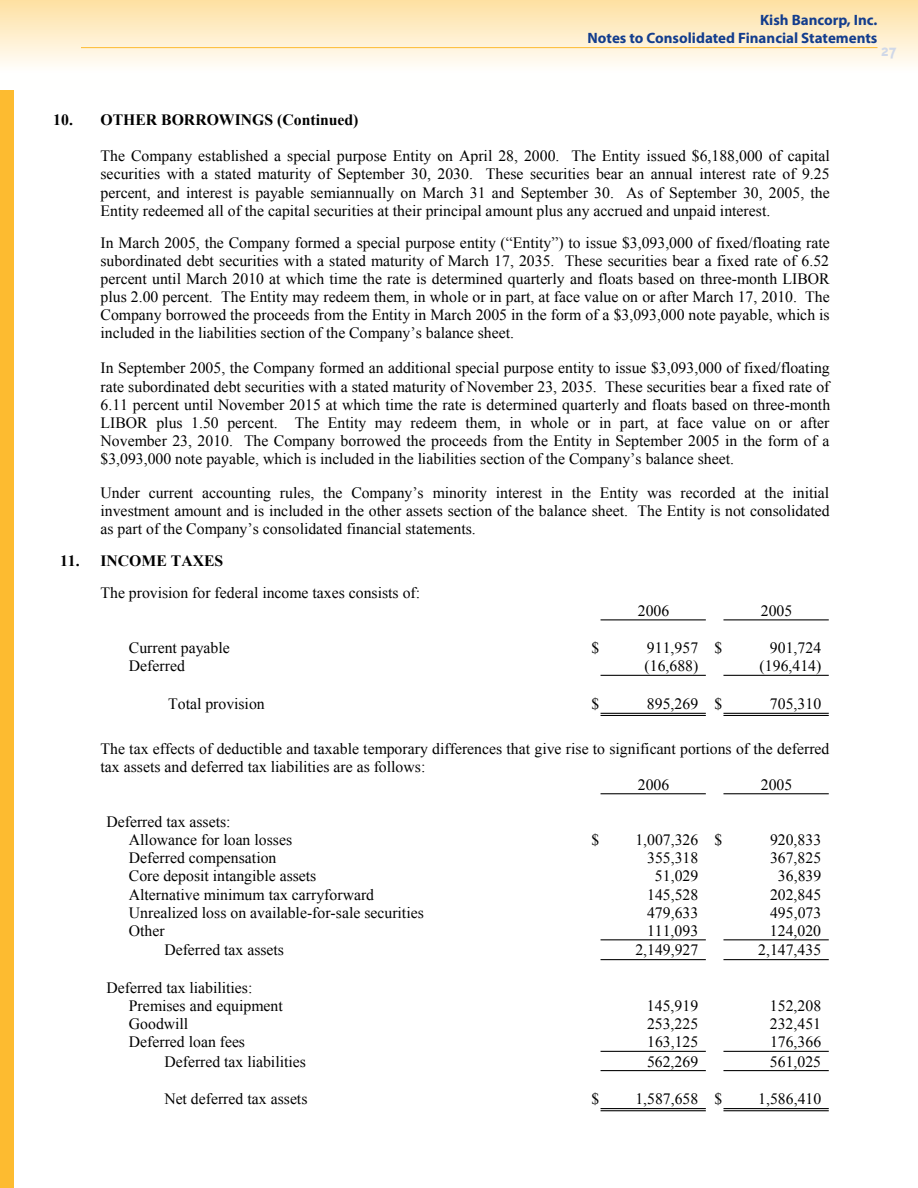
<style>
.page{position:relative;width:918px;height:1188px;background:#fff}
.page>*{position:absolute;margin:0;border:0;box-sizing:border-box;transform-origin:0 0}
.t1{font:700 18px "Triplex";color:#d0d8e8}
.t2{font:15.75px/18.1px "Times New Roman";color:#000;text-align:justify}
.t3{font:700 15.75px "Times New Roman";color:#000}
.t4{font:700 15px/18px "Myriad Pro";color:#133d8d;text-align:right}
</style>
<div class="page">
<div style="left:0;top:54px;width:14px;height:1134px;background:#fdbb30"></div>
<div style="left:0;top:0;width:918px;height:90px;background:linear-gradient(to bottom,#fee1a4,#fff)"></div>
<hr style="left:601px;top:619px;width:105px;height:1px;background:#000">
<hr style="left:723px;top:619px;width:106px;height:1px;background:#000">
<hr style="left:601px;top:675px;width:105px;height:1px;background:#000">
<hr style="left:723px;top:675px;width:106px;height:1px;background:#000">
<hr style="left:601px;top:713px;width:105px;height:1px;background:#000">
<hr style="left:601px;top:715px;width:105px;height:1px;background:#000">
<hr style="left:723px;top:713px;width:106px;height:1px;background:#000">
<hr style="left:723px;top:715px;width:106px;height:1px;background:#000">
<hr style="left:601px;top:793px;width:105px;height:1px;background:#000">
<hr style="left:723px;top:793px;width:106px;height:1px;background:#000">
<hr style="left:601px;top:939px;width:105px;height:1px;background:#000">
<hr style="left:723px;top:939px;width:106px;height:1px;background:#000">
<hr style="left:601px;top:959px;width:105px;height:1px;background:#000">
<hr style="left:723px;top:959px;width:106px;height:1px;background:#000">
<hr style="left:601px;top:1051px;width:105px;height:1px;background:#000">
<hr style="left:723px;top:1051px;width:106px;height:1px;background:#000">
<hr style="left:601px;top:1070px;width:105px;height:1px;background:#000">
<hr style="left:723px;top:1070px;width:106px;height:1px;background:#000">
<hr style="left:601px;top:1108px;width:105px;height:1px;background:#000">
<hr style="left:601px;top:1110px;width:105px;height:1px;background:#000">
<hr style="left:723px;top:1108px;width:106px;height:1px;background:#000">
<hr style="left:723px;top:1110px;width:106px;height:1px;background:#000">
<hr style="left:81px;top:47px;width:797px;height:1px;background:#fdbb30">
<p class="t4" style="left:588px;top:10px;width:291px">Kish Bancorp, Inc.<br>Notes to Consolidated Financial Statements</p>
<p class="t3" style="left:53px;top:109px;width:307px">10. OTHER BORROWINGS (Continued)</p>
<p class="t2" style="left:100px;top:147px;width:731px">The Company established a special purpose Entity on April 28, 2000. The Entity issued $6,188,000 of capital securities with a stated maturity of September 30, 2030. These securities bear an annual interest rate of 9.25 percent, and interest is payable semiannually on March 31 and September 30. As of September 30, 2005, the Entity redeemed all of the capital securities at their principal amount plus any accrued and unpaid interest.</p>
<p class="t2" style="left:100px;top:233px;width:731px">In March 2005, the Company formed a special purpose entity (“Entity”) to issue $3,093,000 of fixed/floating rate subordinated debt securities with a stated maturity of March 17, 2035. These securities bear a fixed rate of 6.52 percent until March 2010 at which time the rate is determined quarterly and floats based on three-month LIBOR plus 2.00 percent. The Entity may redeem them, in whole or in part, at face value on or after March 17, 2010. The Company borrowed the proceeds from the Entity in March 2005 in the form of a $3,093,000 note payable, which is included in the liabilities section of the Company’s balance sheet.</p>
<p class="t2" style="left:100px;top:359px;width:731px">In September 2005, the Company formed an additional special purpose entity to issue $3,093,000 of fixed/floating rate subordinated debt securities with a stated maturity of November 23, 2035. These securities bear a fixed rate of 6.11 percent until November 2015 at which time the rate is determined quarterly and floats based on three-month LIBOR plus 1.50 percent. The Entity may redeem them, in whole or in part, at face value on or after November 23, 2010. The Company borrowed the proceeds from the Entity in September 2005 in the form of a $3,093,000 note payable, which is included in the liabilities section of the Company’s balance sheet.</p>
<p class="t2" style="left:100px;top:483px;width:731px">Under current accounting rules, the Company’s minority interest in the Entity was recorded at the initial investment amount and is included in the other assets section of the balance sheet. The Entity is not consolidated as part of the Company’s consolidated financial statements.</p>
<p class="t3" style="left:60px;top:550px;width:165px">11. INCOME TAXES</p>
<p class="t2" style="left:100px;top:583px;width:321px">The provision for federal income taxes consists of:</p>
<p class="t2" style="left:638px;top:601px;width:33px">2006</p>
<p class="t2" style="left:761px;top:601px;width:33px">2005</p>
<p class="t2" style="left:129px;top:639px;width:102px">Current payable</p>
<p class="t2" style="left:591px;top:639px;width:9px">$</p>
<p class="t2" style="left:647px;top:639px;width:77px">911,957 $</p>
<p class="t2" style="left:770px;top:639px;width:53px">901,724</p>
<p class="t2" style="left:129px;top:657px;width:58px">Deferred</p>
<p class="t2" style="left:645px;top:657px;width:55px">(16,688)</p>
<p class="t2" style="left:760px;top:657px;width:63px">(196,414)</p>
<p class="t2" style="left:168px;top:694px;width:98px">Total provision</p>
<p class="t2" style="left:591px;top:694px;width:9px">$</p>
<p class="t2" style="left:647px;top:694px;width:77px">895,269 $</p>
<p class="t2" style="left:770px;top:694px;width:53px">705,310</p>
<p class="t2" style="left:100px;top:739px;width:730px">The tax effects of deductible and taxable temporary differences that give rise to significant portions of the deferred</p>
<p class="t2" style="left:100px;top:757px;width:326px">tax assets and deferred tax liabilities are as follows:</p>
<p class="t2" style="left:638px;top:775px;width:33px">2006</p>
<p class="t2" style="left:761px;top:775px;width:33px">2005</p>
<p class="t2" style="left:129px;top:812px;width:165px;text-indent:-23px">Deferred tax assets:<br>Allowance for loan losses</p>
<p class="t2" style="left:592px;top:831px;width:9px">$</p>
<p class="t2" style="left:635px;top:831px;width:89px">1,007,326 $</p>
<p class="t2" style="left:770px;top:831px;width:53px">920,833</p>
<p class="t2" style="left:129px;top:849px;width:149px">Deferred compensation</p>
<p class="t2" style="left:647px;top:849px;width:53px">355,318</p>
<p class="t2" style="left:770px;top:849px;width:53px">367,825</p>
<p class="t2" style="left:129px;top:867px;width:189px">Core deposit intangible assets</p>
<p class="t2" style="left:655px;top:867px;width:45px">51,029</p>
<p class="t2" style="left:778px;top:867px;width:45px">36,839</p>
<p class="t2" style="left:129px;top:885px;width:247px">Alternative minimum tax carryforward</p>
<p class="t2" style="left:647px;top:885px;width:53px">145,528</p>
<p class="t2" style="left:770px;top:885px;width:53px">202,845</p>
<p class="t2" style="left:129px;top:903px;width:297px">Unrealized loss on available-for-sale securities</p>
<p class="t2" style="left:647px;top:903px;width:53px">479,633</p>
<p class="t2" style="left:770px;top:903px;width:53px">495,073</p>
<p class="t2" style="left:129px;top:921px;width:37px">Other</p>
<p class="t2" style="left:647px;top:921px;width:53px">111,093</p>
<p class="t2" style="left:770px;top:921px;width:53px">124,020</p>
<p class="t2" style="left:164px;top:940px;width:121px">Deferred tax assets</p>
<p class="t2" style="left:635px;top:940px;width:64px">2,149,927</p>
<p class="t2" style="left:758px;top:940px;width:64px">2,147,435</p>
<p class="t2" style="left:129px;top:978px;width:155px;text-indent:-23px">Deferred tax liabilities:<br>Premises and equipment</p>
<p class="t2" style="left:647px;top:996px;width:53px">145,919</p>
<p class="t2" style="left:770px;top:996px;width:53px">152,208</p>
<p class="t2" style="left:129px;top:1015px;width:61px">Goodwill</p>
<p class="t2" style="left:647px;top:1015px;width:53px">253,225</p>
<p class="t2" style="left:770px;top:1015px;width:53px">232,451</p>
<p class="t2" style="left:129px;top:1033px;width:118px">Deferred loan fees</p>
<p class="t2" style="left:647px;top:1033px;width:53px">163,125</p>
<p class="t2" style="left:770px;top:1033px;width:53px">176,366</p>
<p class="t2" style="left:164px;top:1052px;width:143px">Deferred tax liabilities</p>
<p class="t2" style="left:647px;top:1052px;width:53px">562,269</p>
<p class="t2" style="left:770px;top:1052px;width:53px">561,025</p>
<p class="t2" style="left:164px;top:1089px;width:145px">Net deferred tax assets</p>
<p class="t2" style="left:592px;top:1089px;width:9px">$</p>
<p class="t2" style="left:635px;top:1089px;width:89px">1,587,658 $</p>
<p class="t2" style="left:758px;top:1089px;width:65px">1,586,410</p>
<p class="t1" style="left:881px;top:40px;width:17px">27</p>
</div>
